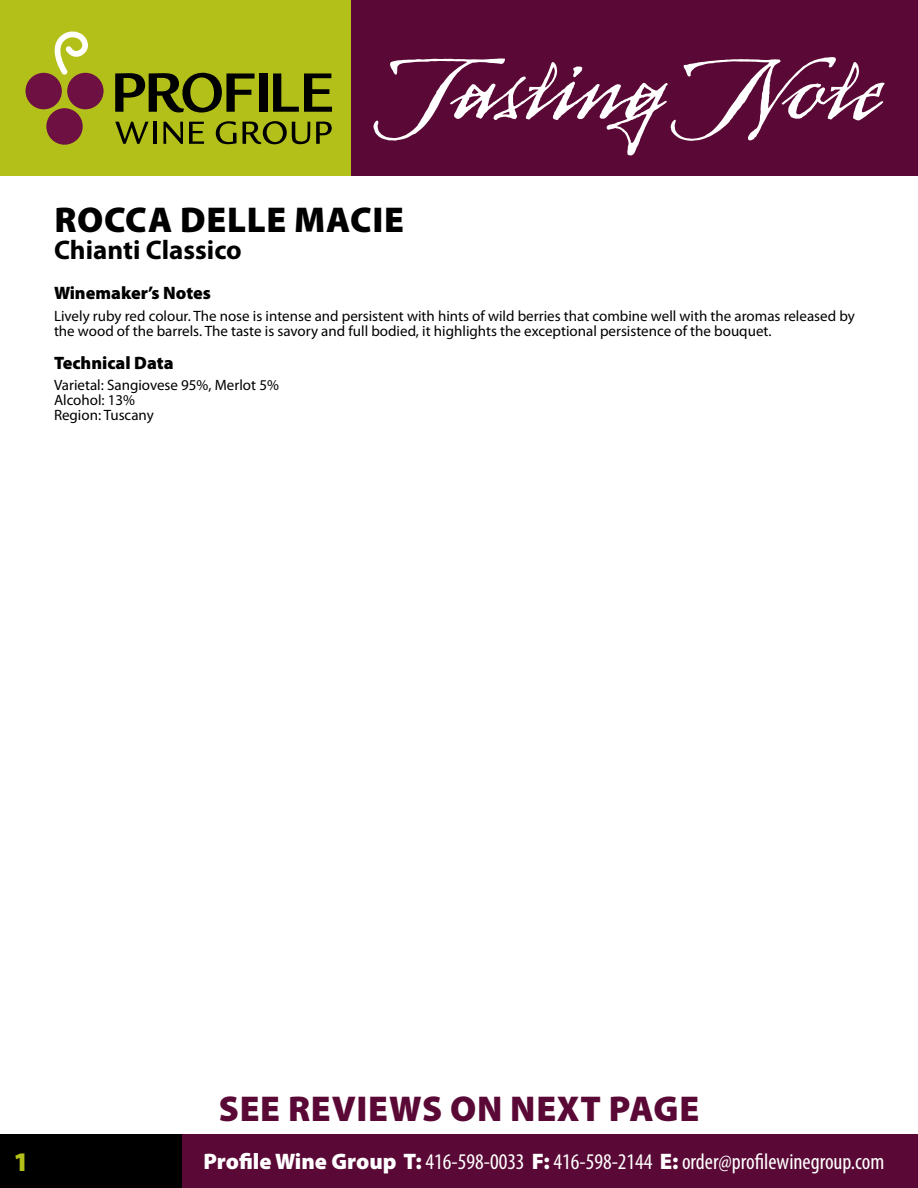
<style>
.page{position:relative;width:918px;height:1188px;background:#fff}
.page>*{position:absolute;margin:0;border:0;box-sizing:border-box;transform-origin:0 0}
.t1{font:127.5px "Arcana GMM Std Manuscript";color:#fff}
.t2{font:900 36px "Myriad Pro";letter-spacing:.02em;color:#5a0835}
.t3{font:900 36px "Myriad Pro";letter-spacing:.02em;color:#000}
.t4{font:700 27px "Myriad Pro";color:#000}
.t5{font:900 27px "Myriad Pro";color:#b4c01a}
.t6{font:condensed 22.5px "Myriad Pro";color:#fff}
.t7{font:900 18px "Myriad Pro";color:#000}
.t8{font:15px/15px "Myriad Pro";color:#000}
.s1{font-weight:900;font-stretch:normal}
</style>
<div class="page">
<div style="left:0;top:0;width:351px;height:176px;background:#b4c01a"></div>
<div style="left:178px;top:1134px;width:740px;height:54px;background:#5a0835"></div>
<div style="left:351px;top:0;width:567px;height:176px;background:#5a0835"></div>
<div style="left:0;top:1134px;width:181px;height:54px;background:#000"></div>
<svg style="left:115px;top:73px;width:140px;height:40px"></svg>
<div style="left:259px;top:73px;width:8px;height:39px;background:#000"></div>
<svg style="left:273px;top:73px;width:59px;height:39px"></svg>
<svg style="left:115px;top:122px;width:34px;height:22px"></svg>
<hr style="left:154px;top:122px;width:3px;height:22px;background:#000">
<svg style="left:163px;top:122px;width:20px;height:22px"></svg>
<svg style="left:189px;top:122px;width:15px;height:22px"></svg>
<svg style="left:216px;top:121px;width:21px;height:23px"></svg>
<svg style="left:243px;top:121px;width:67px;height:23px"></svg>
<svg style="left:316px;top:122px;width:16px;height:22px"></svg>
<div style="left:46px;top:108px;width:37px;height:37px;background:#6e1042;border-radius:50%"></div>
<div style="left:26px;top:73px;width:36px;height:36px;background:#6e1042;border-radius:50%"></div>
<div style="left:67px;top:73px;width:37px;height:36px;background:#6e1042;border-radius:50%"></div>
<svg style="left:54px;top:32px;width:34px;height:43px"></svg>
<h1 class="t1" style="left:392px;top:28px;width:491px">Tasting Note</h1>
<h2 class="t3" style="left:54px;top:200px;width:351px">ROCCA DELLE MACIE</h2>
<h3 class="t4" style="left:54px;top:232px;width:189px">Chianti Classico</h3>
<p class="t7" style="left:54px;top:283px;width:158px">Winemaker’s Notes</p>
<p class="t8" style="left:54px;top:308px;width:802px">Lively ruby red colour. The nose is intense and persistent with hints of wild berries that combine well with the aromas released by the wood of the barrels. The taste is savory and full bodied, it highlights the exceptional persistence of the bouquet.</p>
<p class="t7" style="left:54px;top:352px;width:121px">Technical Data</p>
<p class="t8" style="left:54px;top:378px;width:226px">Varietal: Sangiovese 95%, Merlot 5%<br>Alcohol: 13%<br>Region: Tuscany</p>
<h2 class="t2" style="left:219px;top:1088px;width:482px">SEE REVIEWS ON NEXT PAGE</h2>
<h3 class="t5" style="left:14px;top:1147px;width:17px">1</h3>
<h3 class="t6" style="left:203px;top:1148px;width:682px"><span class="s1">Profile Wine Group T:</span> 416-598-0033 <span class="s1">F:</span> 416-598-2144 <span class="s1">E:</span> order@profilewinegroup.com</h3>
</div>
